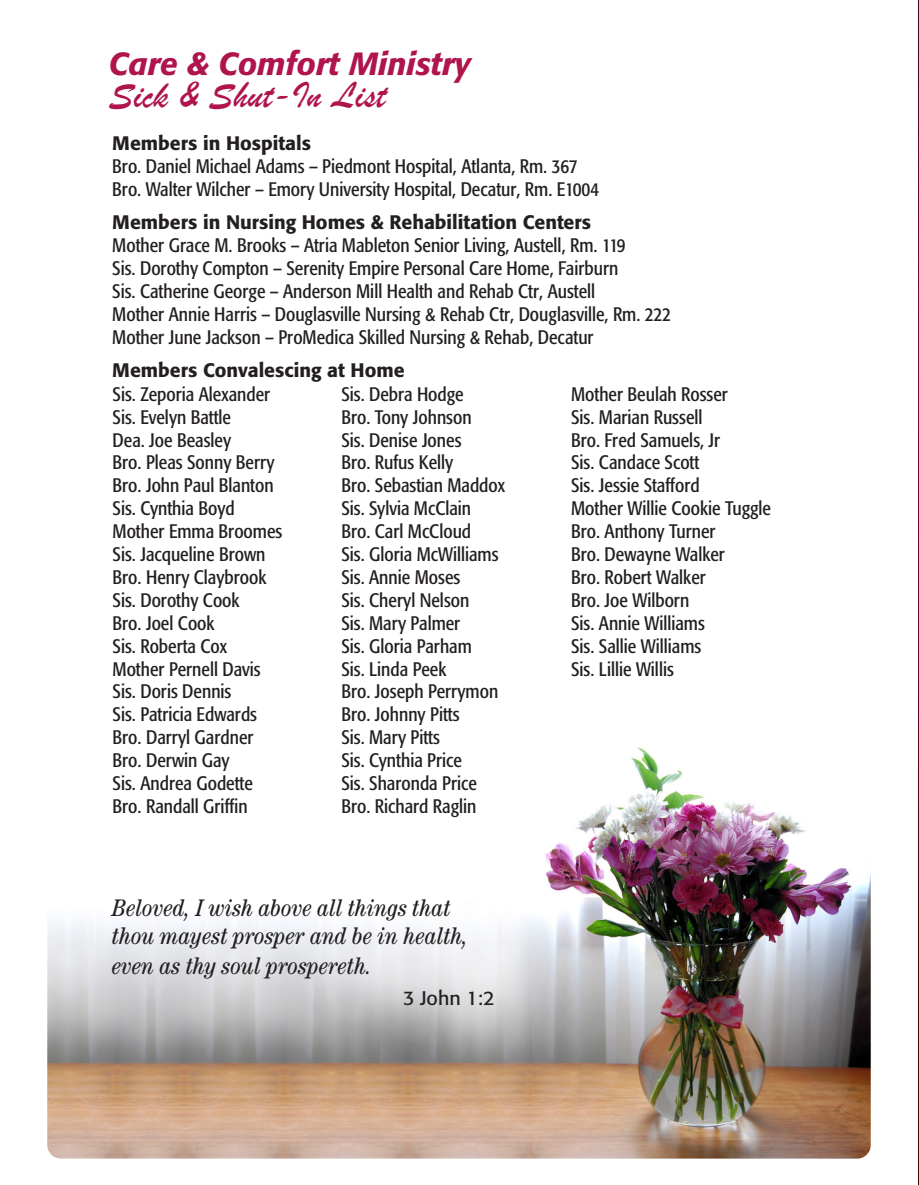
<style>
.page{position:relative;width:919px;height:1185px;background:#fff}
.page>*{position:absolute;margin:0;border:0;box-sizing:border-box;transform-origin:0 0}
.t1{font:38.7px "Brush Script";color:#af144d}
.t2{font:italic 500 31.65px "Formata";color:#af144d}
.t3{font:italic condensed 24px/29.4px "Century";color:#231f20}
.t4{font:19.5px "Formata";color:#231f20}
.t5{font:condensed 19.35px "Formata";color:#231f20}
.t6{font:500 19.35px "Formata";color:#231f20}
</style>
<div class="page">
<img style="left:47px;top:747px;width:824px;height:411px">
<svg style="left:918px;top:623px;width:1px;height:561px"></svg>
<img style="left:918px;top:1px;width:1px;height:622px">
<p class="t2" style="left:109px;top:44px;width:364px">Care &amp; Comfort Ministry</p>
<p class="t1" style="left:109px;top:69px;width:279px">Sick &amp; Shut-In List</p>
<p class="t6" style="left:112px;top:131px;width:200px">Members in Hospitals</p>
<p class="t5" style="left:112px;top:155px;width:467px">Bro. Daniel Michael Adams – Piedmont Hospital, Atlanta, Rm. 367</p>
<p class="t5" style="left:112px;top:178px;width:489px">Bro. Walter Wilcher – Emory University Hospital, Decatur, Rm. E1004</p>
<p class="t6" style="left:112px;top:210px;width:480px">Members in Nursing Homes &amp; Rehabilitation Centers</p>
<p class="t5" style="left:112px;top:234px;width:515px">Mother Grace M. Brooks – Atria Mableton Senior Living, Austell, Rm. 119</p>
<p class="t5" style="left:112px;top:257px;width:508px">Sis. Dorothy Compton – Serenity Empire Personal Care Home, Fairburn</p>
<p class="t5" style="left:112px;top:280px;width:484px">Sis. Catherine George – Anderson Mill Health and Rehab Ctr, Austell</p>
<p class="t5" style="left:112px;top:302px;width:560px">Mother Annie Harris – Douglasville Nursing &amp; Rehab Ctr, Douglasville, Rm. 222</p>
<p class="t5" style="left:112px;top:325px;width:483px">Mother June Jackson – ProMedica Skilled Nursing &amp; Rehab, Decatur</p>
<p class="t6" style="left:112px;top:358px;width:294px">Members Convalescing at Home</p>
<p class="t5" style="left:113px;top:382px;width:159px">Sis. Zeporia Alexander</p>
<p class="t5" style="left:113px;top:405px;width:120px">Sis. Evelyn Battle</p>
<p class="t5" style="left:113px;top:428px;width:120px">Dea. Joe Beasley</p>
<p class="t5" style="left:113px;top:451px;width:163px">Bro. Pleas Sonny Berry</p>
<p class="t5" style="left:113px;top:474px;width:163px">Bro. John Paul Blanton</p>
<p class="t5" style="left:113px;top:497px;width:124px">Sis. Cynthia Boyd</p>
<p class="t5" style="left:113px;top:520px;width:171px">Mother Emma Broomes</p>
<p class="t5" style="left:113px;top:542px;width:154px">Sis. Jacqueline Brown</p>
<p class="t5" style="left:113px;top:565px;width:155px">Bro. Henry Claybrook</p>
<p class="t5" style="left:113px;top:588px;width:129px">Sis. Dorothy Cook</p>
<p class="t5" style="left:113px;top:611px;width:104px">Bro. Joel Cook</p>
<p class="t5" style="left:113px;top:634px;width:116px">Sis. Roberta Cox</p>
<p class="t5" style="left:113px;top:657px;width:150px">Mother Pernell Davis</p>
<p class="t5" style="left:113px;top:680px;width:120px">Sis. Doris Dennis</p>
<p class="t5" style="left:113px;top:703px;width:146px">Sis. Patricia Edwards</p>
<p class="t5" style="left:113px;top:725px;width:142px">Bro. Darryl Gardner</p>
<p class="t5" style="left:113px;top:748px;width:119px">Bro. Derwin Gay</p>
<p class="t5" style="left:113px;top:771px;width:142px">Sis. Andrea Godette</p>
<p class="t5" style="left:113px;top:794px;width:137px">Bro. Randall Griffin</p>
<p class="t5" style="left:341px;top:382px;width:124px">Sis. Debra Hodge</p>
<p class="t5" style="left:341px;top:405px;width:132px">Bro. Tony Johnson</p>
<p class="t5" style="left:341px;top:428px;width:122px">Sis. Denise Jones</p>
<p class="t5" style="left:341px;top:451px;width:113px">Bro. Rufus Kelly</p>
<p class="t5" style="left:341px;top:474px;width:165px">Bro. Sebastian Maddox</p>
<p class="t5" style="left:341px;top:497px;width:131px">Sis. Sylvia McClain</p>
<p class="t5" style="left:341px;top:520px;width:131px">Bro. Carl McCloud</p>
<p class="t5" style="left:341px;top:542px;width:159px">Sis. Gloria McWilliams</p>
<p class="t5" style="left:341px;top:565px;width:120px">Sis. Annie Moses</p>
<p class="t5" style="left:341px;top:588px;width:129px">Sis. Cheryl Nelson</p>
<p class="t5" style="left:341px;top:611px;width:120px">Sis. Mary Palmer</p>
<p class="t5" style="left:341px;top:634px;width:132px">Sis. Gloria Parham</p>
<p class="t5" style="left:341px;top:657px;width:107px">Sis. Linda Peek</p>
<p class="t5" style="left:341px;top:680px;width:158px">Bro. Joseph Perrymon</p>
<p class="t5" style="left:341px;top:703px;width:120px">Bro. Johnny Pitts</p>
<p class="t5" style="left:341px;top:725px;width:100px">Sis. Mary Pitts</p>
<p class="t5" style="left:341px;top:748px;width:122px">Sis. Cynthia Price</p>
<p class="t5" style="left:341px;top:771px;width:137px">Sis. Sharonda Price</p>
<p class="t5" style="left:341px;top:794px;width:137px">Bro. Richard Raglin</p>
<p class="t5" style="left:571px;top:382px;width:158px">Mother Beulah Rosser</p>
<p class="t5" style="left:571px;top:405px;width:133px">Sis. Marian Russell</p>
<p class="t5" style="left:571px;top:428px;width:151px">Bro. Fred Samuels, Jr</p>
<p class="t5" style="left:571px;top:451px;width:130px">Sis. Candace Scott</p>
<p class="t5" style="left:571px;top:474px;width:130px">Sis. Jessie Stafford</p>
<p class="t5" style="left:571px;top:497px;width:201px">Mother Willie Cookie Tuggle</p>
<p class="t5" style="left:571px;top:520px;width:146px">Bro. Anthony Turner</p>
<p class="t5" style="left:571px;top:542px;width:155px">Bro. Dewayne Walker</p>
<p class="t5" style="left:571px;top:565px;width:136px">Bro. Robert Walker</p>
<p class="t5" style="left:571px;top:588px;width:120px">Bro. Joe Wilborn</p>
<p class="t5" style="left:571px;top:611px;width:135px">Sis. Annie Williams</p>
<p class="t5" style="left:571px;top:634px;width:132px">Sis. Sallie Williams</p>
<p class="t5" style="left:571px;top:657px;width:104px">Sis. Lillie Willis</p>
<p class="t3" style="left:113px;top:892px;width:357px">Beloved, I wish above all things that thou mayest prosper and be in health, even as thy soul prospereth.</p>
<p class="t4" style="left:403px;top:985px;width:93px">3 John 1:2</p>
</div>
